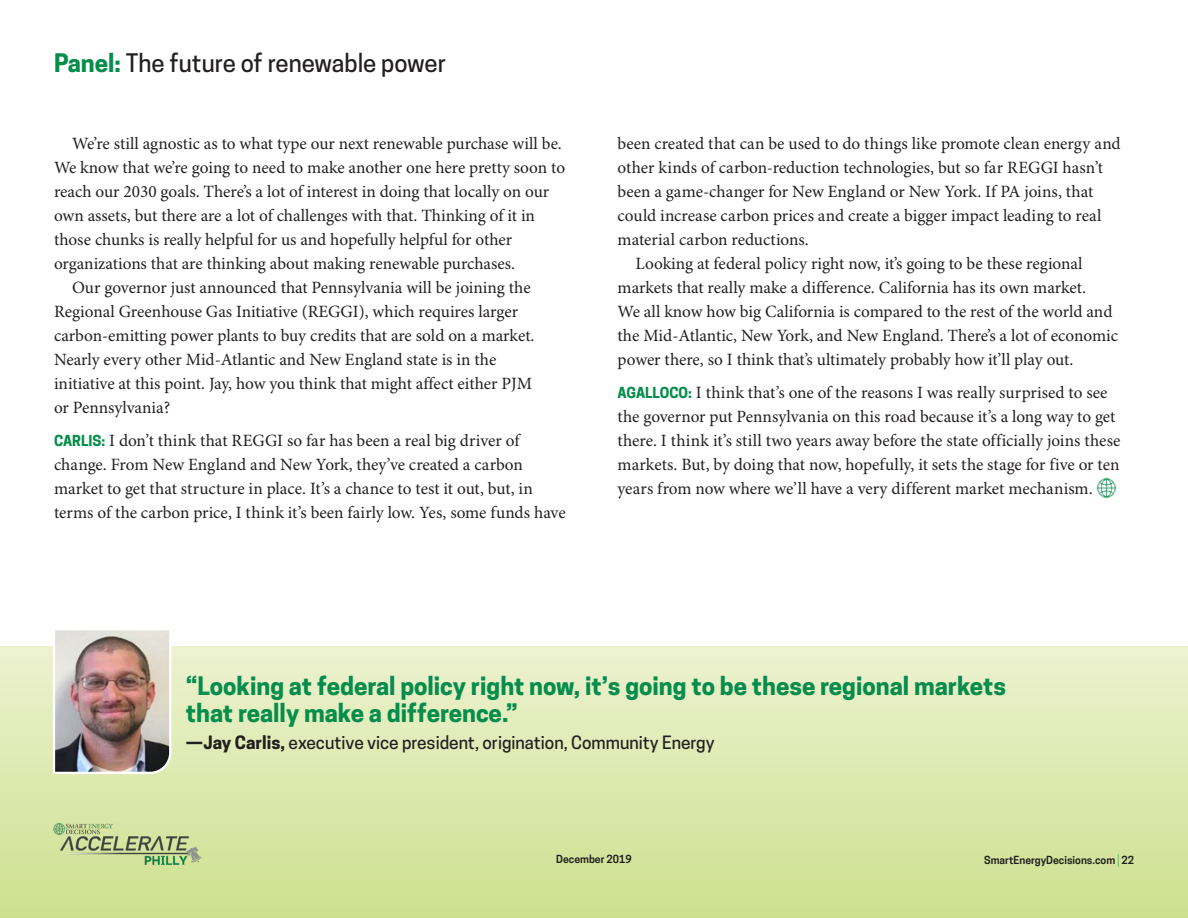
<style>
.page{position:relative;width:1188px;height:918px;background:#fff}
.page>*{position:absolute;margin:0;border:0;box-sizing:border-box;transform-origin:0 0}
.Running_Heads{font:700 24px/27px "Cooper Hewitt";color:#058d4b}
.t1{font:500 24px "Cooper Hewitt";color:#231f20}
.Subsequent_Q_A_Body{font:17.25px/24px "Minion Pro";letter-spacing:-.005em;color:#231f20}
.Q_A_Body_Copy{font:17.25px/24px "Minion Pro";color:#231f20}
.t2{font:500 17.25px "Cooper Hewitt";color:#231f20}
.t3{font:600 10.5px "Cooper Hewitt";color:#231f20}
.s1{font-weight:700;color:#058d4b}
.s2{font-family:"Cooper Hewitt";font-weight:700;font-size:14.25px;color:#058d4b}
.s3{font-weight:700}
.s4{font-weight:300;font-size:12.6px;color:#058d4b}
</style>
<div class="page">
<div style="left:0;top:646px;width:1188px;height:272px;background:linear-gradient(to bottom,#edf2d0,#cbdf8e)"></div>
<img style="left:52px;top:630px;width:121px;height:145px">
<img style="left:1097px;top:478px;width:20px;height:20px">
<p class="t1" style="left:54px;top:49px;width:394px"><span class="s1">Panel:</span> The future of renewable power</p>
<p class="Subsequent_Q_A_Body" style="left:54px;top:132px;width:513px;text-indent:18px">We’re still agnostic as to what type our next renewable purchase will be.<br>We know that we’re going to need to make another one here pretty soon to reach our 2030 goals. There’s a lot of interest in doing that locally on our own assets, but there are a lot of challenges with that. Thinking of it in those chunks is really helpful for us and hopefully helpful for other organizations that are thinking about making renewable purchases.</p>
<p class="Subsequent_Q_A_Body" style="left:54px;top:276px;width:482px;text-indent:18px">Our governor just announced that Pennsylvania will be joining the Regional Greenhouse Gas Initiative (REGGI), which requires larger carbon-emitting power plants to buy credits that are sold on a market.<br>Nearly every other Mid-Atlantic and New England state is in the initiative at this point. Jay, how you think that might affect either PJM or Pennsylvania?</p>
<p class="Q_A_Body_Copy" style="left:54px;top:429px;width:513px"><span class="s2">CARLIS:</span> I don’t think that REGGI so far has been a real big driver of change. From New England and New York, they’ve created a carbon market to get that structure in place. It’s a chance to test it out, but, in terms of the carbon price, I think it’s been fairly low. Yes, some funds have</p>
<p class="Q_A_Body_Copy" style="left:618px;top:132px;width:505px">been created that can be used to do things like promote clean energy and other kinds of carbon-reduction technologies, but so far REGGI hasn’t been a game-changer for New England or New York. If PA joins, that could increase carbon prices and create a bigger impact leading to real material carbon reductions.</p>
<p class="Subsequent_Q_A_Body" style="left:618px;top:252px;width:502px;text-indent:18px">Looking at federal policy right now, it’s going to be these regional markets that really make a difference. California has its own market.<br>We all know how big California is compared to the rest of the world and the Mid-Atlantic, New York, and New England. There’s a lot of economic power there, so I think that’s ultimately probably how it’ll play out.</p>
<p class="Q_A_Body_Copy" style="left:618px;top:381px;width:504px"><span class="s2">AGALLOCO:</span> I think that’s one of the reasons I was really surprised to see the governor put Pennsylvania on this road because it’s a long way to get there. I think it’s still two years away before the state officially joins these markets. But, by doing that now, hopefully, it sets the stage for five or ten years from now where we’ll have a very different market mechanism.</p>
<p class="Running_Heads" style="left:186px;top:672px;width:822px">“Looking at federal policy right now, it’s going to be these regional markets that really make a difference.”</p>
<p class="t2" style="left:186px;top:732px;width:530px"><span class="s3">—Jay Carlis,</span> executive vice president, origination, Community Energy</p>
<p class="t3" style="left:556px;top:853px;width:77px">December 2019</p>
<p class="t3" style="left:984px;top:854px;width:151px">SmartEnergyDecisions.com <span class="s4">|</span> 22</p>
</div>
